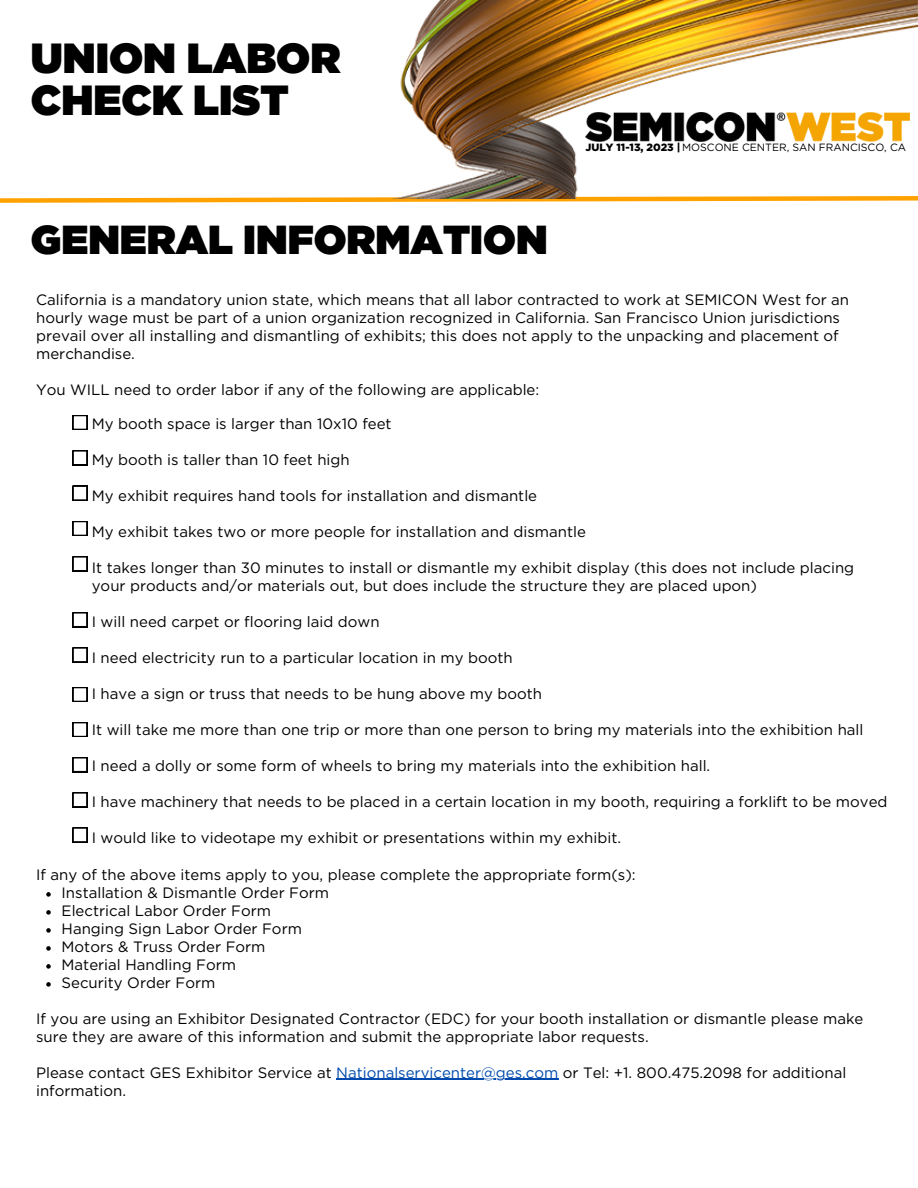
<style>
.page{position:relative;width:918px;height:1188px;background:#fff}
.page>*{position:absolute;margin:0;border:0;box-sizing:border-box;transform-origin:0 0}
.t1{font:900 42.15px/41.7px "Gotham";color:#000}
.t2{font:900 40.5px "Gotham";color:#000}
.t3{font:15px/18px "Gotham";color:#000}
.t4{font:10.5px "Gotham";color:#000}
.s1{font-weight:900}
.s2{color:#004aad}
</style>
<div class="page">
<svg style="left:0;top:197px;width:918px;height:6px"></svg>
<img style="left:298px;top:0;width:620px;height:199px">
<img style="left:586px;top:112px;width:324px;height:30px">
<svg style="left:73px;top:415px;width:14px;height:15px"></svg>
<svg style="left:46px;top:892px;width:5px;height:5px"></svg>
<svg style="left:46px;top:910px;width:5px;height:5px"></svg>
<svg style="left:46px;top:928px;width:5px;height:5px"></svg>
<svg style="left:46px;top:946px;width:5px;height:5px"></svg>
<svg style="left:46px;top:964px;width:5px;height:5px"></svg>
<svg style="left:46px;top:982px;width:5px;height:5px"></svg>
<hr style="left:336px;top:1079px;width:222px;height:1px;background:#004aad">
<svg style="left:73px;top:450px;width:14px;height:15px"></svg>
<svg style="left:73px;top:486px;width:14px;height:14px"></svg>
<svg style="left:73px;top:521px;width:14px;height:15px"></svg>
<svg style="left:73px;top:556px;width:14px;height:15px"></svg>
<svg style="left:73px;top:612px;width:14px;height:15px"></svg>
<svg style="left:73px;top:687px;width:14px;height:15px"></svg>
<svg style="left:73px;top:648px;width:14px;height:14px"></svg>
<svg style="left:73px;top:722px;width:14px;height:15px"></svg>
<svg style="left:73px;top:757px;width:14px;height:15px"></svg>
<svg style="left:73px;top:793px;width:14px;height:14px"></svg>
<svg style="left:73px;top:828px;width:14px;height:14px"></svg>
<h1 class="t1" style="left:31px;top:40px;width:311px">UNION LABOR<br>CHECK LIST</h1>
<p class="t4" style="left:586px;top:143px;width:322px"><span class="s1">JULY 11-13, 2023 |</span> MOSCONE CENTER, SAN FRANCISCO, CA</p>
<h2 class="t2" style="left:31px;top:221px;width:518px">GENERAL INFORMATION</h2>
<p class="t3" style="left:36px;top:291px;width:815px">California is a mandatory union state, which means that all labor contracted to work at SEMICON West for an hourly wage must be part of a union organization recognized in California. San Francisco Union jurisdictions prevail over all installing and dismantling of exhibits; this does not apply to the unpacking and placement of merchandise.</p>
<p class="t3" style="left:36px;top:381px;width:505px">You WILL need to order labor if any of the following are applicable:</p>
<p class="t3" style="left:92px;top:415px;width:301px">My booth space is larger than 10x10 feet</p>
<p class="t3" style="left:92px;top:451px;width:259px">My booth is taller than 10 feet high</p>
<p class="t3" style="left:92px;top:487px;width:447px">My exhibit requires hand tools for installation and dismantle</p>
<p class="t3" style="left:92px;top:523px;width:496px">My exhibit takes two or more people for installation and dismantle</p>
<p class="t3" style="left:92px;top:559px;width:764px">It takes longer than 30 minutes to install or dismantle my exhibit display (this does not include placing your products and/or materials out, but does include the structure they are placed upon)</p>
<p class="t3" style="left:92px;top:613px;width:289px">I will need carpet or flooring laid down</p>
<p class="t3" style="left:92px;top:649px;width:422px">I need electricity run to a particular location in my booth</p>
<p class="t3" style="left:92px;top:685px;width:452px">I have a sign or truss that needs to be hung above my booth</p>
<p class="t3" style="left:92px;top:721px;width:773px">It will take me more than one trip or more than one person to bring my materials into the exhibition hall</p>
<p class="t3" style="left:92px;top:757px;width:620px">I need a dolly or some form of wheels to bring my materials into the exhibition hall.</p>
<p class="t3" style="left:92px;top:793px;width:797px">I have machinery that needs to be placed in a certain location in my booth, requiring a forklift to be moved</p>
<p class="t3" style="left:92px;top:829px;width:531px">I would like to videotape my exhibit or presentations within my exhibit.</p>
<p class="t3" style="left:36px;top:866px;width:601px">If any of the above items apply to you, please complete the appropriate form(s):</p>
<p class="t3" style="left:62px;top:884px;width:269px">Installation &amp; Dismantle Order Form<br>Electrical Labor Order Form<br>Hanging Sign Labor Order Form<br>Motors &amp; Truss Order Form<br>Material Handling Form<br>Security Order Form</p>
<p class="t3" style="left:36px;top:1010px;width:829px">If you are using an Exhibitor Designated Contractor (EDC) for your booth installation or dismantle please make sure they are aware of this information and submit the appropriate labor requests.</p>
<p class="t3" style="left:36px;top:1064px;width:812px">Please contact GES Exhibitor Service at <span class="s2">Nationalservicenter@ges.com</span> or Tel: +1. 800.475.2098 for additional information.</p>
</div>
